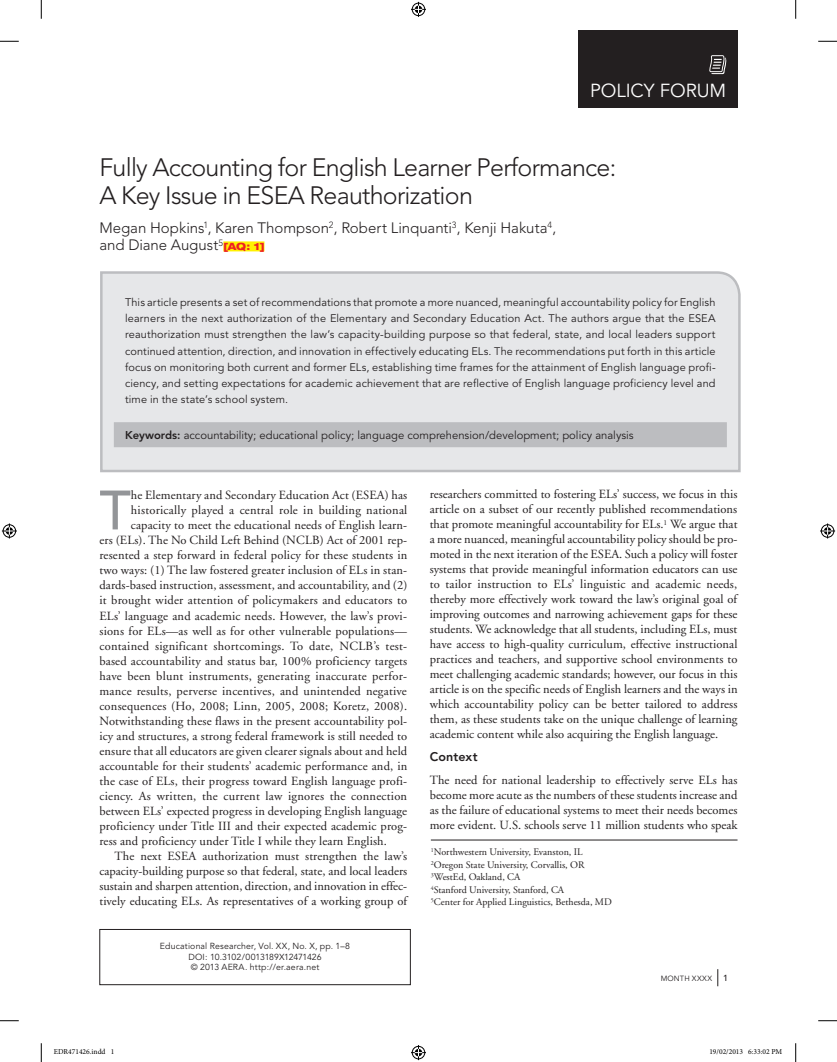
<style>
.page{position:relative;width:837px;height:1062px;background:#fff}
.page>*{position:absolute;margin:0;border:0;box-sizing:border-box;transform-origin:0 0}
.t1{font:500 54.88px "Avenir";color:#939598}
.t2{font:300 25px/27.5px "Avenir";letter-spacing:-.03em;color:#231f20}
.t3{font:18.75px "Avenir";letter-spacing:-.005em;color:#fff}
.t4{font:300 15px/17.5px "Avenir";color:#231f20}
.t5{font:12.5px/15px "Adobe Garamond";letter-spacing:.01em;color:#231f20;text-align:justify}
.t6{font:800 12.5px "Avenir";letter-spacing:.01em;color:#231f20}
.t7{font:11.25px "Avenir";color:#231f20}
.t8{font:11px/16.2px "Avenir";letter-spacing:.01em;color:#231f20;text-align:justify}
.t9{font:10px/12.5px "Adobe Garamond";color:#231f20}
.t10{font:8.75px/10.9px "Avenir";letter-spacing:.015em;color:#231f20;text-align:center}
.t11{font:500 8.75px "Avenir";color:#231f20}
.t12{font:7.5px "Minion Pro";color:#000}
.t13{font:7.5px "Avenir";letter-spacing:.065em;color:#231f20}
.s1{font-family:"Helvetica Neue LT Std";font-weight:800;font-stretch:expanded;font-size:10px;color:#ee1f23}
.s2{font-weight:800}
</style>
<div class="page">
<div style="left:578px;top:30px;width:159px;height:78px;background:#231f20"></div>
<svg style="left:709px;top:55px;width:17px;height:19px"></svg>
<div style="left:99px;top:929px;width:311px;height:55px;border:1px solid #231f20"></div>
<svg style="left:717px;top:969px;width:1px;height:17px"></svg>
<div style="left:223px;top:241px;width:41px;height:10px;background:#fff101"></div>
<hr style="left:430px;top:839px;width:307px;height:1px;background:#231f20">
<svg style="left:100px;top:271px;width:641px;height:202px;background:#dfe0e2"></svg>
<svg style="left:0;top:40px;width:19px;height:2px"></svg>
<svg style="left:818px;top:40px;width:18px;height:2px"></svg>
<svg style="left:0;top:1020px;width:19px;height:1px"></svg>
<svg style="left:818px;top:1020px;width:18px;height:1px"></svg>
<svg style="left:40px;top:0;width:2px;height:19px"></svg>
<svg style="left:40px;top:1043px;width:2px;height:18px"></svg>
<svg style="left:795px;top:0;width:1px;height:19px"></svg>
<svg style="left:795px;top:1043px;width:1px;height:18px"></svg>
<svg style="left:411px;top:2px;width:15px;height:15px"></svg>
<svg style="left:411px;top:1045px;width:15px;height:14px"></svg>
<svg style="left:2px;top:523px;width:15px;height:15px"></svg>
<svg style="left:820px;top:523px;width:14px;height:15px"></svg>
<h3 class="t3" style="left:590px;top:79px;width:137px">POLICY FORUM</h3>
<h2 class="t2" style="left:99px;top:154px;width:518px">Fully Accounting for English Learner Performance:<br>A Key Issue in ESEA Reauthorization</h2>
<p class="t4" style="left:99px;top:219px;width:458px">Megan Hopkins<sup>1</sup>, Karen Thompson<sup>2</sup>, Robert Linquanti<sup>3</sup>, Kenji Hakuta<sup>4</sup>, and Diane August<sup>5</sup><span class="s1">[AQ: 1]</span></p>
<p class="t8" style="left:125px;top:294px;width:592px">This article presents a set of recommendations that promote a more nuanced, meaningful accountability policy for English learners in the next authorization of the Elementary and Secondary Education Act. The authors argue that the ESEA reauthorization must strengthen the law’s capacity-building purpose so that federal, state, and local leaders support continued attention, direction, and innovation in effectively educating ELs. The recommendations put forth in this article focus on monitoring both current and former ELs, establishing time frames for the attainment of English language profi&shy;ciency, and setting expectations for academic achievement that are reflective of English language proficiency level and time in the state’s school system.</p>
<p class="t7" style="left:125px;top:428px;width:510px"><span class="s2">Keywords:</span> accountability; educational policy; language comprehension/development; policy analysis</p>
<h1 class="t1" style="left:99px;top:478px;width:33px">T</h1>
<p class="t5" style="left:131px;top:488px;width:278px">he Elementary and Secondary Education Act (ESEA) has</p>
<p class="t5" style="left:131px;top:503px;width:278px">historically played a central role in building national</p>
<p class="t5" style="left:131px;top:518px;width:278px">capacity to meet the educational needs of English learn-</p>
<p class="t5" style="left:99px;top:533px;width:309px">ers (ELs). The No Child Left Behind (NCLB) Act of 2001 rep-</p>
<p class="t5" style="left:99px;top:548px;width:309px">resented a step forward in federal policy for these students in</p>
<p class="t5" style="left:99px;top:563px;width:309px">two ways: (1) The law fostered greater inclusion of ELs in stan-</p>
<p class="t5" style="left:99px;top:578px;width:309px">dards-based instruction, assessment, and accountability, and (2)</p>
<p class="t5" style="left:99px;top:593px;width:309px">it brought wider attention of policymakers and educators to</p>
<p class="t5" style="left:99px;top:608px;width:309px">ELs’ language and academic needs. However, the law’s provi-</p>
<p class="t5" style="left:99px;top:623px;width:309px">sions for ELs—as well as for other vulnerable populations—</p>
<p class="t5" style="left:99px;top:638px;width:309px">contained significant shortcomings. To date, NCLB’s test-</p>
<p class="t5" style="left:99px;top:653px;width:309px">based accountability and status bar, 100% proficiency targets</p>
<p class="t5" style="left:99px;top:668px;width:309px">have been blunt instruments, generating inaccurate perfor-</p>
<p class="t5" style="left:99px;top:683px;width:309px">mance results, perverse incentives, and unintended negative</p>
<p class="t5" style="left:99px;top:698px;width:309px">consequences (Ho, 2008; Linn, 2005, 2008; Koretz, 2008).</p>
<p class="t5" style="left:99px;top:713px;width:309px">Notwithstanding these flaws in the present accountability pol-</p>
<p class="t5" style="left:99px;top:728px;width:309px">icy and structures, a strong federal framework is still needed to</p>
<p class="t5" style="left:99px;top:743px;width:309px">ensure that all educators are given clearer signals about and held</p>
<p class="t5" style="left:99px;top:758px;width:309px">accountable for their students’ academic performance and, in</p>
<p class="t5" style="left:99px;top:773px;width:309px">the case of ELs, their progress toward English language profi-</p>
<p class="t5" style="left:99px;top:788px;width:309px">ciency. As written, the current law ignores the connection</p>
<p class="t5" style="left:99px;top:803px;width:309px">between ELs’ expected progress in developing English language</p>
<p class="t5" style="left:99px;top:818px;width:309px">proficiency under Title III and their expected academic prog-</p>
<p class="t5" style="left:99px;top:833px;width:289px">ress and proficiency under Title I while they learn English.</p>
<p class="t5" style="left:114px;top:848px;width:294px">The next ESEA authorization must strengthen the law’s</p>
<p class="t5" style="left:99px;top:863px;width:309px">capacity-building purpose so that federal, state, and local leaders</p>
<p class="t5" style="left:99px;top:878px;width:309px">sustain and sharpen attention, direction, and innovation in effec-</p>
<p class="t5" style="left:99px;top:893px;width:309px">tively educating ELs. As representatives of a working group of</p>
<p class="t10" style="left:160px;top:940px;width:192px">Educational Researcher, Vol. XX, No. X, pp. 1–8<br>DOI: 10.3102/0013189X12471426<br>© 2013 AERA. http://er.aera.net</p>
<p class="t5" style="left:429px;top:487px;width:309px">researchers committed to fostering ELs’ success, we focus in this article on a subset of our recently published recommendations that promote meaningful accountability for ELs.<sup>1</sup> We argue that a more nuanced, meaningful accountability policy should be pro&shy;moted in the next iteration of the ESEA. Such a policy will foster systems that provide meaningful information educators can use to tailor instruction to ELs’ linguistic and academic needs, thereby more effectively work toward the law’s original goal of improving outcomes and narrowing achievement gaps for these students. We acknowledge that all students, including ELs, must have access to high-quality curriculum, effective instructional practices and teachers, and supportive school environments to meet challenging academic standards; however, our focus in this article is on the specific needs of English learners and the ways in which accountability policy can be better tailored to address them, as these students take on the unique challenge of learning academic content while also acquiring the English language.</p>
<p class="t6" style="left:429px;top:749px;width:49px">Context</p>
<p class="t5" style="left:429px;top:772px;width:309px">The need for national leadership to effectively serve ELs has become more acute as the numbers of these students increase and as the failure of educational systems to meet their needs becomes more evident. U.S. schools serve 11 million students who speak</p>
<p class="t9" style="left:430px;top:846px;width:182px"><sup>1</sup>Northwestern University, Evanston, IL <sup>2</sup>Oregon State University, Corvallis, OR <sup>3</sup>WestEd, Oakland, CA<br><sup>4</sup>Stanford University, Stanford, CA<br><sup>5</sup>Center for Applied Linguistics, Bethesda, MD</p>
<p class="t13" style="left:660px;top:973px;width:7px">mon</p>
<p class="t13" style="left:679px;top:973px;width:34px">th XXXX</p>
<p class="t11" style="left:723px;top:972px;width:6px">1</p>
<p class="t12" style="left:54px;top:1047px;width:62px">EDR471426.indd 1</p>
<p class="t12" style="left:709px;top:1047px;width:74px">19/02/2013 6:33:02 PM</p>
</div>
